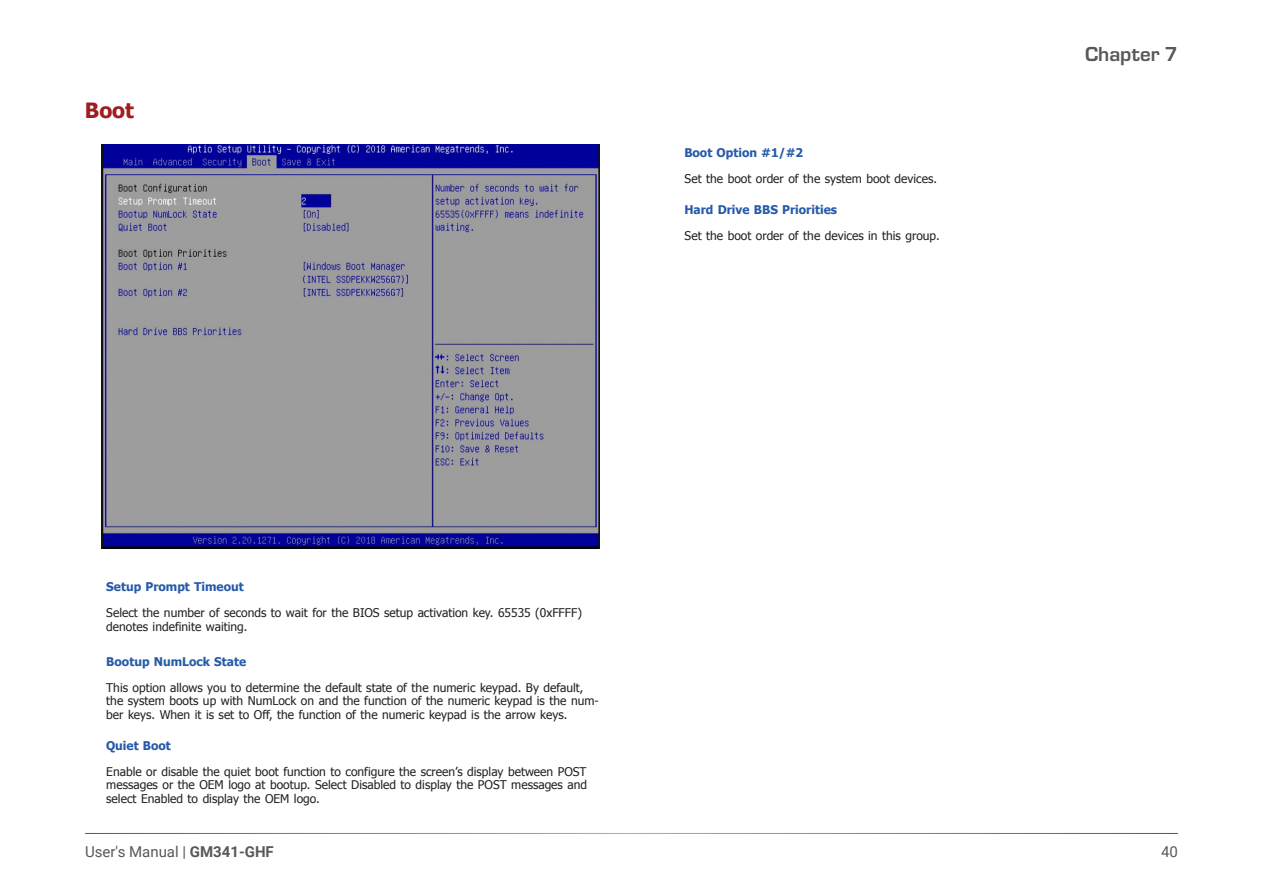
<style>
.page{position:relative;width:1263px;height:893px;background:#fff}
.page>*{position:absolute;margin:0;border:0;box-sizing:border-box;transform-origin:0 0}
.t1{font:700 21px "Eurostile";color:#57585a}
.Heading__TOC__Style{font:700 21px "Tahoma";color:#9f1d20}
.t2{font:15px "Roboto";color:#57585a}
.Body_Text{font:12px/13.5px "Tahoma";color:#231f20}
.Heading__TOC__Style-2{font:12px/13.5px "Tahoma";color:#231f20;text-align:justify}
.Heading__TOC__Style-3{font:700 12px "Tahoma";color:#275aa8}
.BIOS_Fields_2{font:700 12px "Tahoma";color:#275aa8}
.s1{font-weight:700}
</style>
<div class="page">
<hr style="left:85px;top:833px;width:1093px;height:1px;background:#57585a">
<img style="left:102px;top:145px;width:498px;height:403px">
<p class="Heading__TOC__Style" style="left:85px;top:96px;width:51px">Boot</p>
<p class="Heading__TOC__Style-3" style="left:684px;top:144px;width:120px">Boot Option #1/#2</p>
<p class="Body_Text" style="left:685px;top:172px;width:254px">Set the boot order of the system boot devices.</p>
<p class="Heading__TOC__Style-3" style="left:684px;top:201px;width:154px">Hard Drive BBS Priorities</p>
<p class="Body_Text" style="left:685px;top:229px;width:257px">Set the boot order of the devices in this group.</p>
<p class="BIOS_Fields_2" style="left:106px;top:578px;width:139px">Setup Prompt Timeout</p>
<p class="Body_Text" style="left:106px;top:605px;width:477px">Select the number of seconds to wait for the BIOS setup activation key. 65535 (0xFFFF) denotes indefinite waiting.</p>
<p class="BIOS_Fields_2" style="left:106px;top:653px;width:141px">Bootup NumLock State</p>
<p class="Body_Text" style="left:106px;top:680px;width:494px">This option allows you to determine the default state of the numeric keypad. By default, the system boots up with NumLock on and the function of the numeric keypad is the num&shy;ber keys. When it is set to Off, the function of the numeric keypad is the arrow keys.</p>
<p class="Heading__TOC__Style-3" style="left:106px;top:737px;width:66px">Quiet Boot</p>
<p class="Heading__TOC__Style-2" style="left:106px;top:764px;width:482px">Enable or disable the quiet boot function to configure the screen’s display between POST messages or the OEM logo at bootup. Select Disabled to display the POST messages and select Enabled to display the OEM logo.</p>
<h1 class="t1" style="left:1085px;top:39px;width:94px">Chapter 7</h1>
<p class="t2" style="left:85px;top:841px;width:190px">User's Manual | <span class="s1">GM341-GHF</span></p>
<p class="t2" style="left:1161px;top:841px;width:18px">40</p>
</div>
